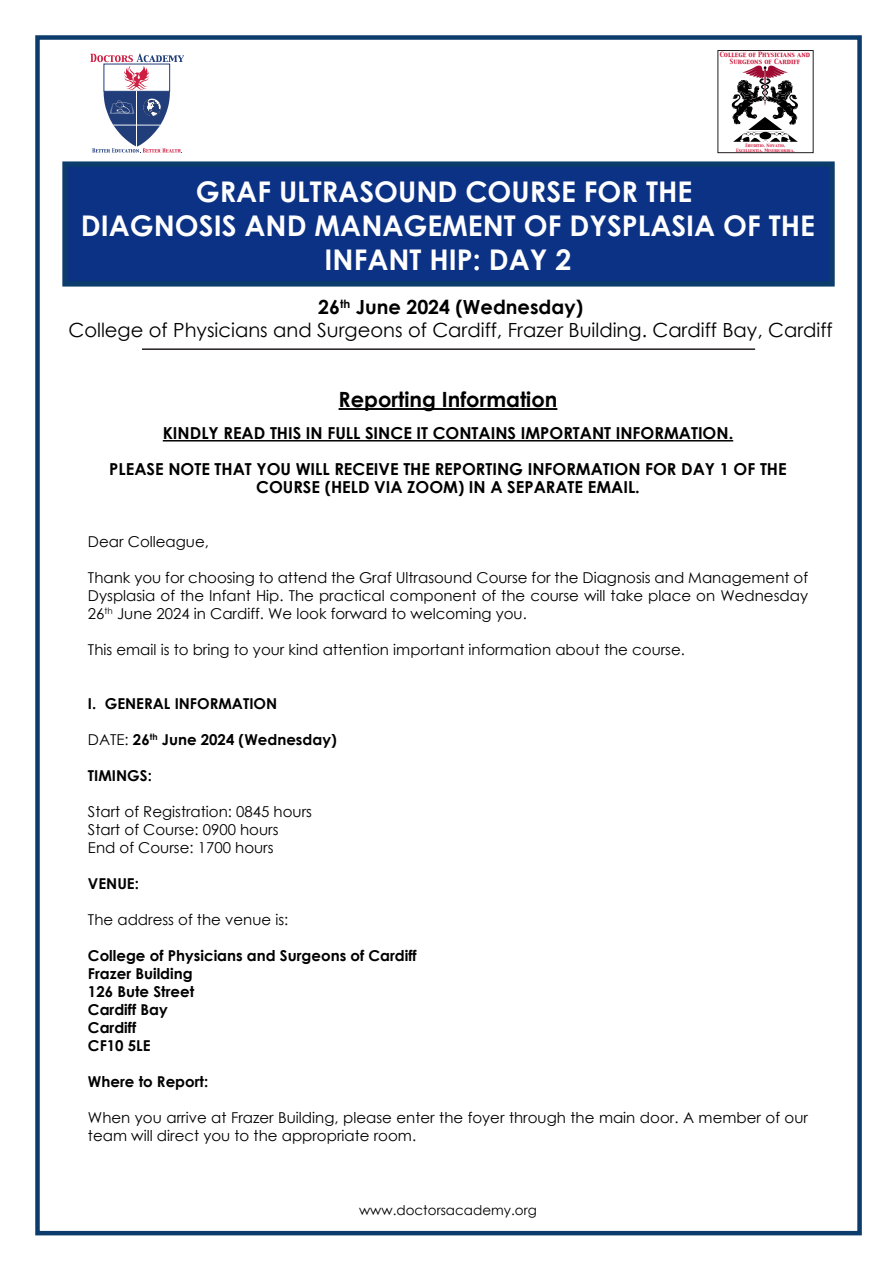
<style>
.page{position:relative;width:893px;height:1263px;background:#fff}
.page>*{position:absolute;margin:0;border:0;box-sizing:border-box;transform-origin:0 0}
.t1{font:700 28.5px/34.2px "Century Gothic";color:#fff;text-align:center}
.t2{font:700 21px "Century Gothic";color:#000}
.t3{font:19.5px/23.4px "Century Gothic";color:#000;text-align:center}
.t4{font:700 16.5px/36px "Century Gothic";color:#000;text-align:center}
.t5{font:15px/18px "Century Gothic";color:#000}
.t6{font:700 15px/18px "Century Gothic";color:#000}
.t7{font:13.5px "Century Gothic";color:#000}
.t8{font:6.3px/6.8px "Capitals";color:#cd1f42;text-align:center}
.t9{font:4.05px/4.8px "Capitals";color:#cd1f42;text-align:center}
.s1{font-weight:700}
.s2{font-weight:400}
</style>
<div class="page">
<div style="left:35px;top:35px;width:827px;height:1200px;background:#fff;border:4px solid #0c3c6b"></div>
<div style="left:62px;top:161px;width:773px;height:126px;background:#0c3286;border:5px solid #0c3c6b"></div>
<hr style="left:339px;top:408px;width:218px;height:2px;background:#000">
<hr style="left:142px;top:348px;width:613px;height:2px;background:#231f20">
<hr style="left:163px;top:440px;width:570px;height:1px;background:#000">
<div style="left:717px;top:50px;width:96px;height:103px;border:1px solid #231f20"></div>
<svg style="left:732px;top:65px;width:66px;height:77px"></svg>
<svg style="left:90px;top:54px;width:94px;height:99px"></svg>
<p class="t8" style="left:720px;top:51px;width:92px">College of Physicians and<br>Surgeons of Cardiff</p>
<p class="t9" style="left:736px;top:143px;width:60px">Eruditio. Novatio.<br>Excellentia. Misericordia.</p>
<h1 class="t1" style="left:81px;top:173px;width:736px">GRAF ULTRASOUND COURSE FOR THE<br>DIAGNOSIS AND MANAGEMENT OF DYSPLASIA OF THE<br>INFANT HIP: DAY 2</h1>
<h3 class="t3" style="left:69px;top:295px;width:766px"><span class="s1">26</span><sup>th</sup> <span class="s1">June 2024 (Wednesday)<br></span>College of Physicians and Surgeons of Cardiff, Frazer Building. Cardiff Bay, Cardiff</h3>
<h2 class="t2" style="left:339px;top:383px;width:220px">Reporting Information</h2>
<p class="t4" style="left:109px;top:414px;width:679px">KINDLY READ THIS IN FULL SINCE IT CONTAINS IMPORTANT INFORMATION.<br>PLEASE NOTE THAT YOU WILL RECEIVE THE REPORTING INFORMATION FOR DAY 1 OF THE</p>
<p class="t4" style="left:256px;top:468px;width:385px">COURSE (HELD VIA ZOOM) IN A SEPARATE EMAIL.</p>
<p class="t5" style="left:88px;top:533px;width:122px">Dear Colleague,</p>
<p class="t5" style="left:88px;top:569px;width:722px;text-align:justify">Thank you for choosing to attend the Graf Ultrasound Course for the Diagnosis and Management of Dysplasia of the Infant Hip. The practical component of the course will take place on Wednesday 26<sup>th</sup> June 2024 in Cardiff. We look forward to welcoming you.</p>
<p class="t5" style="left:88px;top:641px;width:599px">This email is to bring to your kind attention important information about the course.</p>
<p class="t6" style="left:88px;top:694px;width:191px">I. GENERAL INFORMATION</p>
<p class="t6" style="left:88px;top:730px;width:250px"><span class="s2">DATE:</span> 26<sup>th</sup> June 2024 (Wednesday)</p>
<p class="t6" style="left:88px;top:766px;width:65px">TIMINGS:</p>
<p class="t5" style="left:88px;top:803px;width:226px">Start of Registration: 0845 hours<br>Start of Course: 0900 hours<br>End of Course: 1700 hours</p>
<p class="t6" style="left:88px;top:874px;width:52px">VENUE:</p>
<p class="t5" style="left:88px;top:911px;width:202px">The address of the venue is:</p>
<p class="t6" style="left:88px;top:946px;width:330px">College of Physicians and Surgeons of Cardiff<br>Frazer Building<br>126 Bute Street<br>Cardiff Bay<br>Cardiff<br>CF10 5LE</p>
<p class="t6" style="left:88px;top:1072px;width:122px">Where to Report:</p>
<p class="t5" style="left:88px;top:1109px;width:722px">When you arrive at Frazer Building, please enter the foyer through the main door. A member of our team will direct you to the appropriate room.</p>
<p class="t7" style="left:359px;top:1201px;width:179px">www.doctorsacademy.org</p>
</div>
